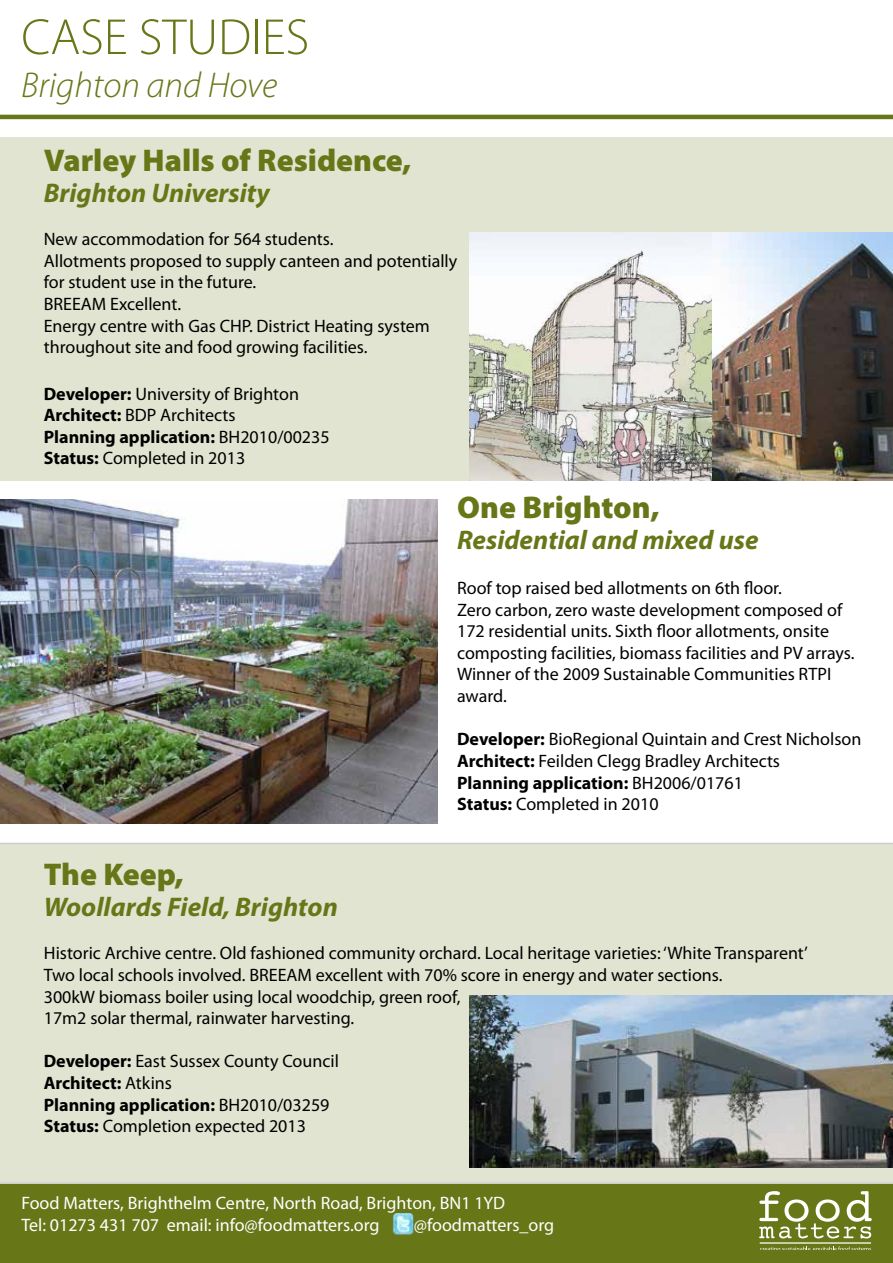
<style>
.page{position:relative;width:893px;height:1263px;background:#fff}
.page>*{position:absolute;margin:0;border:0;box-sizing:border-box;transform-origin:0 0}
.t1{font:300 51px "Myriad Pro";color:#677718}
.t2{font:italic 300 36px "Myriad Pro";color:#677718}
.t3{font:900 31.5px "Myriad Pro";color:#677718}
.t4{font:italic 700 27px "Myriad Pro";color:#677718}
.t5{font:18px/21.6px "Myriad Pro";color:#000}
.t6{font:18px/21.6px "Myriad Pro";color:#fff}
.s1{font-weight:700}
</style>
<div class="page">
<div style="left:0;top:1184px;width:893px;height:79px;background:#677718"></div>
<img style="left:392px;top:1213px;width:22px;height:22px">
<svg style="left:760px;top:1246px;width:111px;height:4px"></svg>
<hr style="left:760px;top:1242px;width:111px;height:2px;background:#d0d6b6">
<svg style="left:759px;top:1191px;width:113px;height:47px"></svg>
<hr style="left:0;top:115px;width:893px;height:4px;background:#677718">
<div style="left:0;top:843px;width:893px;height:341px;background:#e1e4d1"></div>
<div style="left:0;top:137px;width:893px;height:343px;background:#e1e4d1"></div>
<img style="left:469px;top:232px;width:243px;height:248px">
<img style="left:712px;top:232px;width:181px;height:248px">
<img style="left:0;top:499px;width:437px;height:325px">
<img style="left:469px;top:995px;width:424px;height:173px">
<h1 class="t1" style="left:21px;top:6px;width:289px">CASE STUDIES</h1>
<h2 class="t2" style="left:21px;top:64px;width:258px">Brighton and Hove</h2>
<h3 class="t3" style="left:44px;top:139px;width:369px">Varley Halls of Residence,</h3>
<h3 class="t4" style="left:44px;top:175px;width:228px">Brighton University</h3>
<p class="t5" style="left:44px;top:228px;width:415px">New accommodation for 564 students.<br>Allotments proposed to supply canteen and potentially for student use in the future.<br>BREEAM Excellent.<br>Energy centre with Gas CHP. District Heating system throughout site and food growing facilities.</p>
<p class="t5" style="left:44px;top:382px;width:287px"><span class="s1">Developer:</span> University of Brighton<br><span class="s1">Architect:</span> BDP Architects<br><span class="s1">Planning application:</span> BH2010/00235<br><span class="s1">Status:</span> Completed in 2013</p>
<h3 class="t3" style="left:457px;top:486px;width:204px">One Brighton,</h3>
<h3 class="t4" style="left:457px;top:522px;width:303px">Residential and mixed use</h3>
<p class="t5" style="left:457px;top:577px;width:399px">Roof top raised bed allotments on 6th floor.<br>Zero carbon, zero waste development composed of 172 residential units. Sixth floor allotments, onsite composting facilities, biomass facilities and PV arrays.<br>Winner of the 2009 Sustainable Communities RTPI award.</p>
<p class="t5" style="left:457px;top:728px;width:406px"><span class="s1">Developer:</span> BioRegional Quintain and Crest Nicholson <span class="s1">Architect:</span> Feilden Clegg Bradley Architects<br><span class="s1">Planning application:</span> BH2006/01761<br><span class="s1">Status:</span> Completed in 2010</p>
<h3 class="t3" style="left:44px;top:853px;width:142px">The Keep,</h3>
<h3 class="t4" style="left:44px;top:890px;width:296px">Woollards Field, Brighton</h3>
<p class="t5" style="left:44px;top:942px;width:766px">Historic Archive centre. Old fashioned community orchard. Local heritage varieties: ‘White Transparent’ Two local schools involved. BREEAM excellent with 70% score in energy and water sections.<br>300kW biomass boiler using local woodchip, green roof,<br>17m2 solar thermal, rainwater harvesting.</p>
<p class="t5" style="left:44px;top:1050px;width:297px"><span class="s1">Developer:</span> East Sussex County Council<br><span class="s1">Architect:</span> Atkins<br><span class="s1">Planning application:</span> BH2010/03259<br><span class="s1">Status:</span> Completion expected 2013</p>
<p class="t6" style="left:21px;top:1192px;width:485px">Food Matters, Brighthelm Centre, North Road, Brighton, BN1 1YD<br>Tel: 01273 431 707 email: info@foodmatters.org</p>
<p class="t6" style="left:414px;top:1213px;width:142px">@foodmatters_org</p>
</div>
